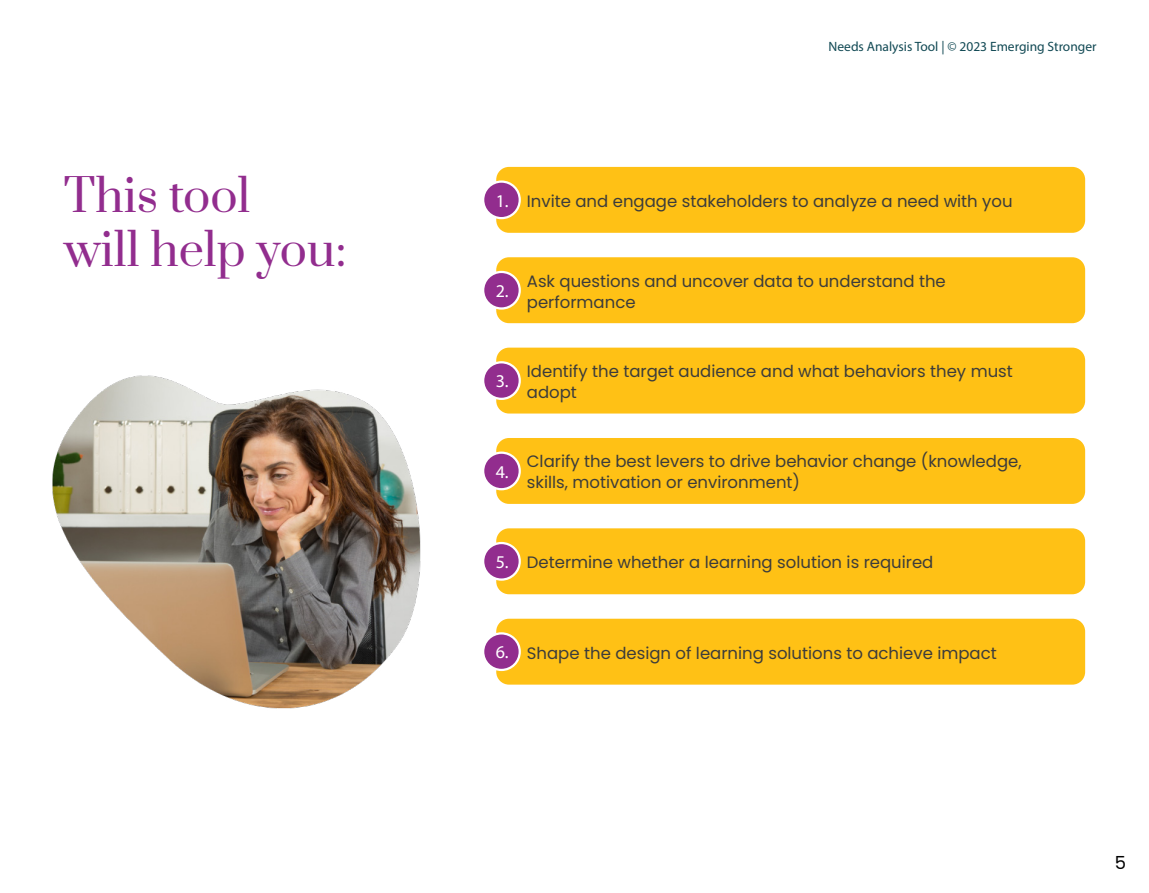
<style>
.page{position:relative;width:1149px;height:893px;background:#fff}
.page>*{position:absolute;margin:0;border:0;box-sizing:border-box;transform-origin:0 0}
.t1{font:45px/54px "Prata";color:#922d8e}
.t2{font:18px "Myriad Pro";color:#fff}
.t3{font:18px "Poppins";color:#000}
.t4{font:16.5px/21px "Poppins";color:#3c3c3b}
.t5{font:13.5px "Myriad Pro";color:#114954}
.s1{font-family:"Myriad Pro";font-size:18px;color:#fff}
</style>
<div class="page">
<div style="left:496px;top:167px;width:588px;height:66px;background:#ffc115;border-radius:13px"></div>
<div style="left:483px;top:182px;width:36px;height:36px;background:#922d8e;border-radius:50%"></div>
<div style="left:482px;top:180px;width:38px;height:39px;border:2px solid #fff;border-radius:50%"></div>
<div style="left:496px;top:619px;width:588px;height:66px;background:#ffc115;border-radius:13px"></div>
<div style="left:483px;top:633px;width:36px;height:37px;background:#922d8e;border-radius:50%"></div>
<div style="left:482px;top:632px;width:38px;height:39px;border:2px solid #fff;border-radius:50%"></div>
<div style="left:496px;top:257px;width:588px;height:66px;background:#ffc115;border-radius:13px"></div>
<div style="left:483px;top:272px;width:36px;height:36px;background:#922d8e;border-radius:50%"></div>
<div style="left:482px;top:271px;width:38px;height:39px;border:2px solid #fff;border-radius:50%"></div>
<div style="left:496px;top:348px;width:588px;height:66px;background:#ffc115;border-radius:13px"></div>
<div style="left:483px;top:362px;width:36px;height:37px;background:#922d8e;border-radius:50%"></div>
<div style="left:482px;top:361px;width:38px;height:39px;border:2px solid #fff;border-radius:50%"></div>
<div style="left:496px;top:438px;width:588px;height:66px;background:#ffc115;border-radius:13px"></div>
<div style="left:483px;top:453px;width:36px;height:36px;background:#922d8e;border-radius:50%"></div>
<div style="left:482px;top:452px;width:38px;height:38px;border:2px solid #fff;border-radius:50%"></div>
<div style="left:496px;top:528px;width:588px;height:66px;background:#ffc115;border-radius:13px"></div>
<div style="left:483px;top:543px;width:36px;height:37px;background:#922d8e;border-radius:50%"></div>
<div style="left:482px;top:542px;width:38px;height:39px;border:2px solid #fff;border-radius:50%"></div>
<img style="left:52px;top:375px;width:369px;height:334px">
<h1 class="t1" style="left:64px;top:166px;width:284px">This tool<br>will help you:</h1>
<p class="t5" style="left:828px;top:38px;width:269px">Needs Analysis Tool | © 2023 Emerging Stronger</p>
<p class="t4" style="left:495px;top:191px;width:518px"><span class="s1">1.</span> Invite and engage stakeholders to analyze a need with you</p>
<p class="t2" style="left:495px;top:280px;width:14px">2.</p>
<p class="t4" style="left:526px;top:271px;width:420px">Ask questions and uncover data to understand the performance</p>
<p class="t2" style="left:495px;top:370px;width:14px">3.</p>
<p class="t4" style="left:526px;top:361px;width:487px">Identify the target audience and what behaviors they must adopt</p>
<p class="t2" style="left:495px;top:460px;width:14px">4.</p>
<p class="t4" style="left:526px;top:451px;width:496px">Clarify the best levers to drive behavior change (knowledge, skills, motivation or environment)</p>
<p class="t4" style="left:495px;top:552px;width:439px"><span class="s1">5.</span> Determine whether a learning solution is required</p>
<p class="t4" style="left:495px;top:643px;width:502px"><span class="s1">6.</span> Shape the design of learning solutions to achieve impact</p>
<p class="t3" style="left:1114px;top:853px;width:13px">5</p>
</div>
